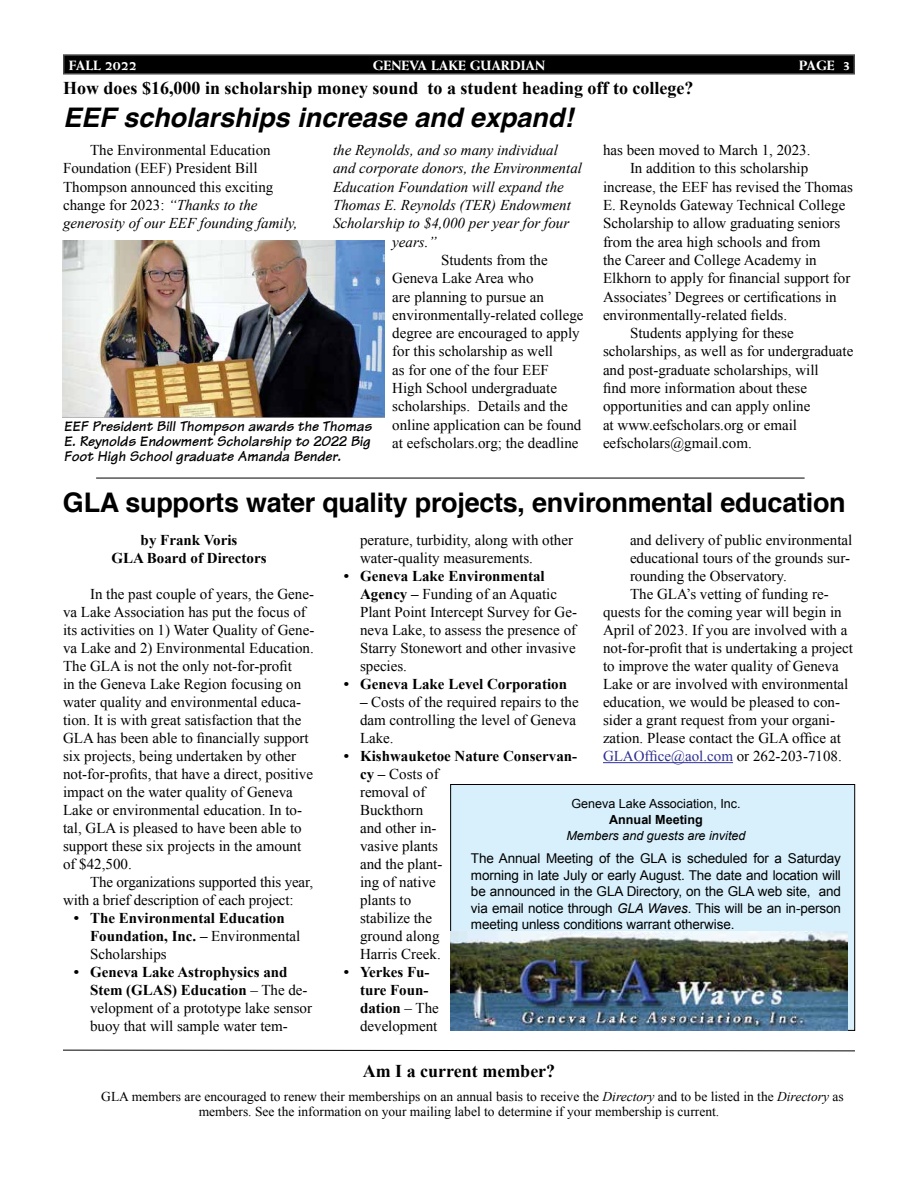
<style>
.page{position:relative;width:918px;height:1188px;background:#fff}
.page>*{position:absolute;margin:0;border:0;box-sizing:border-box;transform-origin:0 0}
.t1{font:700 27px "Helvetica";letter-spacing:-.01em;color:#000}
.t2{font:italic 700 27px "Helvetica";color:#000}
.t3{font:700 18px "Times New Roman";color:#000}
.t4{font:15px/18px "Times New Roman";color:#000}
.t5{font:italic 15px "Times New Roman";color:#000}
.t6{font:700 15px/18px "Times New Roman";color:#000}
.t7{font:italic 700 15px/15px "Tekton";color:#000;text-align:justify}
.t8{font:15px "Times New Roman";color:#2e3092}
.t9{font:13.5px/16.5px "Arial";letter-spacing:-.01em;color:#000;text-align:justify}
.t10{font:13.5px/15px "Times New Roman";color:#000}
.t11{font:800 13.5px "Weiss";color:#fff}
.t12{font:12.6px "Arial";color:#000}
.t13{font:italic 12.6px "Arial";color:#000}
.t14{font:700 12.6px "Arial";color:#000}
.s1{font-style:italic}
.s2{color:#000}
.s3{font-weight:700}
.s4{font-weight:400}
</style>
<div class="page">
<div style="left:64px;top:55px;width:790px;height:19px;background:#000"></div>
<div style="left:63px;top:54px;width:792px;height:21px;border:2px solid #4d4d4f"></div>
<hr style="left:603px;top:762px;width:130px;height:1px;background:#2e3092">
<hr style="left:96px;top:478px;width:709px;height:1px;background:#000">
<img style="left:63px;top:241px;width:322px;height:177px">
<svg style="left:63px;top:1049px;width:792px;height:3px"></svg>
<div style="left:451px;top:785px;width:404px;height:245px;background:#d7f0fc"></div>
<img style="left:450px;top:931px;width:398px;height:100px">
<p class="t11" style="left:69px;top:57px;width:70px">FALL 2022</p>
<p class="t11" style="left:373px;top:57px;width:174px">GENEVA LAKE GUARDIAN</p>
<p class="t11" style="left:799px;top:57px;width:53px">PAGE 3</p>
<p class="t3" style="left:63px;top:76px;width:632px">How does $16,000 in scholarship money sound to a student heading off to college?</p>
<h1 class="t2" style="left:63px;top:95px;width:512px">EEF scholarships increase and expand!</h1>
<p class="t4" style="left:63px;top:141px;width:236px;text-indent:27px">The Environmental Education Foundation (EEF) President Bill Thompson announced this exciting change for 2023: <span class="s1">“Thanks to the generosity of our EEF founding family,</span></p>
<p class="t5" style="left:333px;top:140px;width:226px">the Reynolds, and so many individual</p>
<p class="t5" style="left:333px;top:158px;width:251px">and corporate donors, the Environmental</p>
<p class="t5" style="left:333px;top:176px;width:232px">Education Foundation will expand the</p>
<p class="t5" style="left:333px;top:195px;width:239px">Thomas E. Reynolds (TER) Endowment</p>
<p class="t5" style="left:333px;top:213px;width:238px">Scholarship to $4,000 per year for four</p>
<p class="t5" style="left:392px;top:231px;width:46px">years.”</p>
<p class="t4" style="left:392px;top:251px;width:193px;text-indent:49px">Students from the<br>Geneva Lake Area who<br>are planning to pursue an environmentally-related college degree are encouraged to apply for this scholarship as well<br>as for one of the four EEF<br>High School undergraduate scholarships. Details and the online application can be found at eefscholars.org; the deadline</p>
<p class="t7" style="left:64px;top:419px;width:310px">EEF President Bill Thompson awards the Thomas E. Reynolds Endowment Scholarship to 2022 Big Foot High School graduate Amanda Bender.</p>
<p class="t4" style="left:603px;top:141px;width:209px">has been moved to March 1, 2023.</p>
<p class="t4" style="left:630px;top:159px;width:180px">In addition to this scholarship</p>
<p class="t4" style="left:603px;top:177px;width:252px">increase, the EEF has revised the Thomas</p>
<p class="t4" style="left:603px;top:196px;width:244px">E. Reynolds Gateway Technical College</p>
<p class="t4" style="left:603px;top:214px;width:239px">Scholarship to allow graduating seniors</p>
<p class="t4" style="left:603px;top:232px;width:219px">from the area high schools and from</p>
<p class="t4" style="left:603px;top:251px;width:215px">the Career and College Academy in</p>
<p class="t4" style="left:603px;top:269px;width:249px">Elkhorn to apply for financial support for</p>
<p class="t4" style="left:603px;top:287px;width:235px">Associates’ Degrees or certifications in</p>
<p class="t4" style="left:603px;top:306px;width:186px">environmentally-related fields.</p>
<p class="t4" style="left:630px;top:324px;width:165px">Students applying for these</p>
<p class="t4" style="left:603px;top:342px;width:252px">scholarships, as well as for undergraduate</p>
<p class="t4" style="left:603px;top:360px;width:217px">and post-graduate scholarships, will</p>
<p class="t4" style="left:603px;top:379px;width:206px">find more information about these</p>
<p class="t4" style="left:603px;top:397px;width:209px">opportunities and can apply online</p>
<p class="t4" style="left:603px;top:415px;width:196px">at www.eefscholars.org or email</p>
<p class="t4" style="left:603px;top:434px;width:150px">eefscholars@gmail.com.</p>
<h1 class="t1" style="left:63px;top:480px;width:784px">GLA supports water quality projects, environmental education</h1>
<p class="t4" style="left:630px;top:531px;width:224px">and delivery of public environmental</p>
<p class="t4" style="left:630px;top:549px;width:222px">educational tours of the grounds sur-</p>
<p class="t4" style="left:630px;top:567px;width:158px">rounding the Observatory.</p>
<p class="t4" style="left:630px;top:585px;width:200px">The GLA’s vetting of funding re-</p>
<p class="t4" style="left:603px;top:603px;width:240px">quests for the coming year will begin in</p>
<p class="t4" style="left:603px;top:621px;width:246px">April of 2023. If you are involved with a</p>
<p class="t4" style="left:603px;top:639px;width:252px">not-for-profit that is undertaking a project</p>
<p class="t4" style="left:603px;top:657px;width:237px">to improve the water quality of Geneva</p>
<p class="t4" style="left:603px;top:675px;width:247px">Lake or are involved with environmental</p>
<p class="t4" style="left:603px;top:693px;width:239px">education, we would be pleased to con-</p>
<p class="t4" style="left:603px;top:711px;width:234px">sider a grant request from your organi-</p>
<p class="t4" style="left:603px;top:729px;width:239px">zation. Please contact the GLA office at</p>
<p class="t8" style="left:603px;top:746px;width:240px">GLAOffice@aol.com <span class="s2">or 262-203-7108.</span></p>
<p class="t4" style="left:360px;top:531px;width:215px">perature, turbidity, along with other water-quality measurements.</p>
<p class="t4" style="left:360px;top:567px;width:219px;text-indent:-16px"><span class="s3">• Geneva Lake Environmental<br>Agency –</span> Funding of an Aquatic<br>Plant Point Intercept Survey for Ge&shy;neva Lake, to assess the presence of<br>Starry Stonewort and other invasive species.</p>
<p class="t6" style="left:344px;top:675px;width:225px">• Geneva Lake Level Corporation</p>
<p class="t4" style="left:360px;top:693px;width:220px"><span class="s3">–</span> Costs of the required repairs to the dam controlling the level of Geneva<br>Lake.</p>
<p class="t4" style="left:360px;top:747px;width:219px;text-indent:-16px"><span class="s3">• Kishwauketoe Nature Conservan&shy;cy –</span> Costs of<br>removal of<br>Buckthorn<br>and other in-<br>vasive plants<br>and the plant-<br>ing of native<br>plants to<br>stabilize the<br>ground along<br>Harris Creek.</p>
<p class="t6" style="left:360px;top:963px;width:80px;text-indent:-16px">• Yerkes Fu&shy;ture Foun&shy;dation <span class="s4">– The development</span></p>
<p class="t6" style="left:111px;top:530px;width:157px;text-align:center">by Frank Voris<br>GLA Board of Directors</p>
<p class="t4" style="left:63px;top:585px;width:253px;text-indent:27px">In the past couple of years, the Gene&shy;va Lake Association has put the focus of its activities on 1) Water Quality of Gene&shy;va Lake and 2) Environmental Education.<br>The GLA is not the only not-for-profit<br>in the Geneva Lake Region focusing on water quality and environmental educa&shy;tion. It is with great satisfaction that the GLA has been able to financially support six projects, being undertaken by other not-for-profits, that have a direct, positive impact on the water quality of Geneva Lake or environmental education. In to&shy;tal, GLA is pleased to have been able to support these six projects in the amount of $42,500.</p>
<p class="t4" style="left:63px;top:873px;width:252px;text-indent:27px">The organizations supported this year, with a brief description of each project:</p>
<p class="t6" style="left:90px;top:908px;width:212px;text-indent:-16px">• The Environmental Education<br>Foundation, Inc. – <span class="s4">Environmental<br>Scholarships</span></p>
<p class="t4" style="left:90px;top:963px;width:224px;text-indent:-16px"><span class="s3">• Geneva Lake Astrophysics and<br>Stem (GLAS) Education</span> – The de&shy;velopment of a prototype lake sensor buoy that will sample water tem-</p>
<p class="t12" style="left:571px;top:795px;width:171px">Geneva Lake Association, Inc.</p>
<p class="t14" style="left:609px;top:811px;width:95px">Annual Meeting</p>
<p class="t13" style="left:567px;top:827px;width:180px">Members and guests are invited</p>
<p class="t9" style="left:471px;top:850px;width:372px">The Annual Meeting of the GLA is scheduled for a Saturday morning in late July or early August. The date and location will be announced in the GLA Directory, on the GLA web site, and via email notice through <span class="s1">GLA Waves</span>. This will be an in-person meeting unless conditions warrant otherwise.</p>
<p class="t3" style="left:363px;top:1058px;width:194px">Am I a current member?</p>
<p class="t10" style="left:199px;top:1088px;width:646px;text-indent:-97px">GLA members are encouraged to renew their memberships on an annual basis to receive the <span class="s1">Directory</span> and to be listed in the <span class="s1">Directory</span> as members. See the information on your mailing label to determine if your membership is current.</p>
</div>
